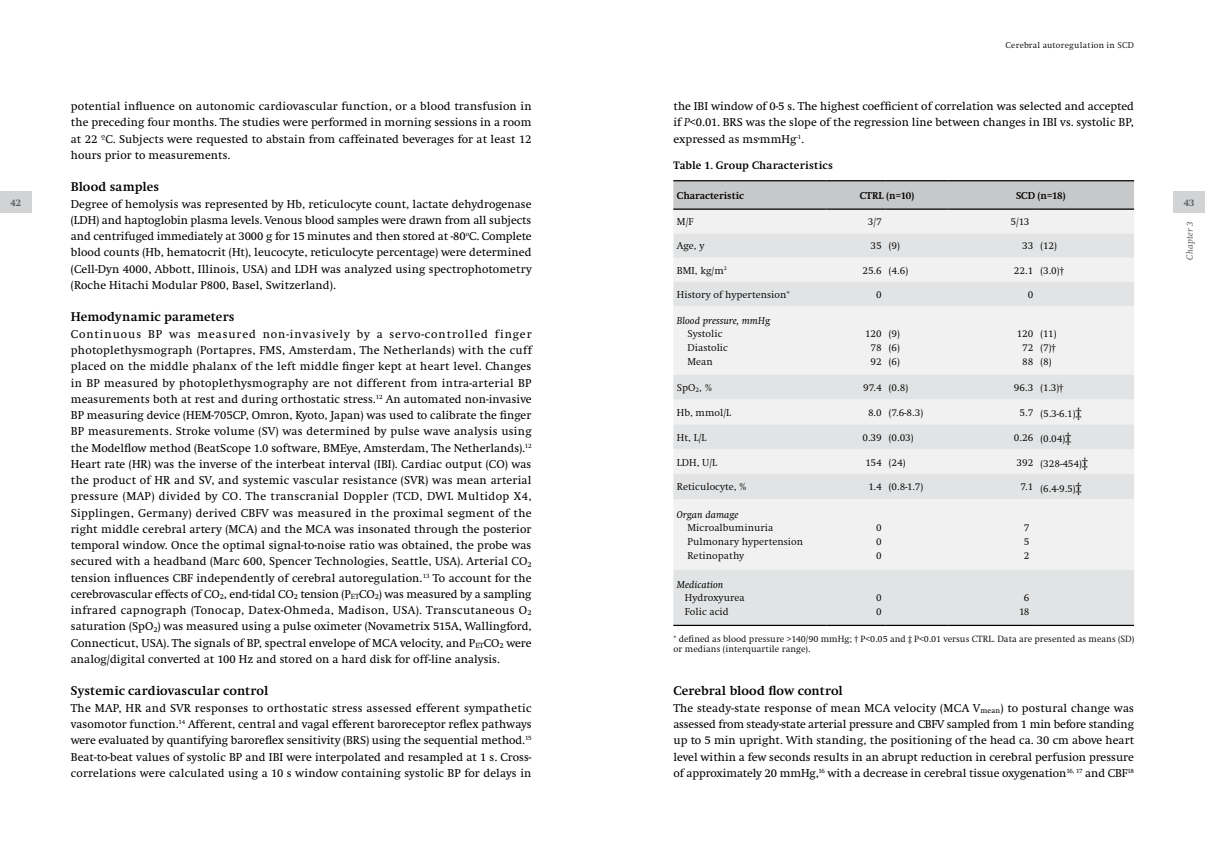
<style>
.page{position:relative;width:1205px;height:851px;background:#fff}
.page>*{position:absolute;margin:0;border:0;box-sizing:border-box;transform-origin:0 0}
.t1{font:700 13.12px "Swift";letter-spacing:.015em;color:#000}
.t2{font:11.88px/16.2px "Swift";letter-spacing:.005em;color:#000;text-align:justify}
.t3{font:700 11.25px "Swift";letter-spacing:.015em;color:#000}
.t4{font:300 10.38px/13.8px "Swift";letter-spacing:.005em;color:#000}
.t5{font:italic 10.38px "Swift";letter-spacing:.005em;color:#000}
.t6{font:700 10.38px "Swift";letter-spacing:.005em;color:#000}
.t7{font:700 10px "Swift";color:#58595b}
.t8{font:300 9.38px/10.4px "Swift";letter-spacing:.005em;color:#000}
.t9{font:italic 9.38px "Swift";letter-spacing:.04em;color:#58595b}
.t10{font:300 8.75px "Swift";letter-spacing:.03em;color:#000}
.s1{font-style:italic}
.s2{font-size:13.75px}
</style>
<div class="page">
<div style="left:0;top:191px;width:32px;height:22px;background:#d1d3d4"></div>
<div style="left:1173px;top:191px;width:32px;height:22px;background:#d1d3d4"></div>
<div style="left:674px;top:210px;width:460px;height:23px;background:#f1f1f2"></div>
<svg style="left:673px;top:233px;width:461px;height:391px;fill:#f1f1f2"></svg>
<svg style="left:673px;top:180px;width:461px;height:30px;background:#b8b9bb"></svg>
<hr style="left:1037px;top:208px;width:97px;height:2px;background:#000">
<hr style="left:673px;top:624px;width:153px;height:2px;background:#000">
<hr style="left:826px;top:624px;width:59px;height:2px;background:#000">
<hr style="left:885px;top:624px;width:62px;height:2px;background:#000">
<hr style="left:947px;top:624px;width:86px;height:2px;background:#000">
<hr style="left:1037px;top:624px;width:97px;height:2px;background:#000">
<p class="t7" style="left:11px;top:197px;width:12px">42</p>
<p class="t2" style="left:71px;top:98px;width:462px">potential influence on autonomic cardiovascular function, or a blood transfusion in the preceding four months. The studies were performed in morning sessions in a room at 22 ºC. Subjects were requested to abstain from caffeinated beverages for at least 12 hours prior to measurements.</p>
<p class="t1" style="left:71px;top:180px;width:90px">Blood samples</p>
<p class="t2" style="left:71px;top:196px;width:462px">Degree of hemolysis was represented by Hb, reticulocyte count, lactate dehydrogenase (LDH) and haptoglobin plasma levels. Venous blood samples were drawn from all subjects and centrifuged immediately at 3000 g for 15 minutes and then stored at -80<sup>o</sup>C. Complete blood counts (Hb, hematocrit (Ht), leucocyte, reticulocyte percentage) were determined (Cell-Dyn 4000, Abbott, Illinois, USA) and LDH was analyzed using spectrophotometry (Roche Hitachi Modular P800, Basel, Switzerland).</p>
<p class="t1" style="left:71px;top:310px;width:165px">Hemodynamic parameters</p>
<p class="t2" style="left:71px;top:326px;width:462px">Continuous BP was measured non-invasively by a servo-controlled finger photoplethysmograph (Portapres, FMS, Amsterdam, The Netherlands) with the cuff placed on the middle phalanx of the left middle finger kept at heart level. Changes in BP measured by photoplethysmography are not different from intra-arterial BP measurements both at rest and during orthostatic stress.<sup>12</sup> An automated non-invasive BP measuring device (HEM-705CP, Omron, Kyoto, Japan) was used to calibrate the finger BP measurements. Stroke volume (SV) was determined by pulse wave analysis using the Modelflow method (BeatScope 1.0 software, BMEye, Amsterdam, The Netherlands).<sup>12<br></sup>Heart rate (HR) was the inverse of the interbeat interval (IBI). Cardiac output (CO) was the product of HR and SV, and systemic vascular resistance (SVR) was mean arterial pressure (MAP) divided by CO. The transcranial Doppler (TCD, DWL Multidop X4, Sipplingen, Germany) derived CBFV was measured in the proximal segment of the right middle cerebral artery (MCA) and the MCA was insonated through the posterior temporal window. Once the optimal signal-to-noise ratio was obtained, the probe was secured with a headband (Marc 600, Spencer Technologies, Seattle, USA). Arterial CO<sub>2 </sub>tension influences CBF independently of cerebral autoregulation.<sup>13</sup> To account for the cerebrovascular effects of CO<sub>2</sub>, end-tidal CO<sub>2</sub> tension (P<sub>ET</sub>CO<sub>2</sub>) was measured by a sampling infrared capnograph (Tonocap, Datex-Ohmeda, Madison, USA). Transcutaneous O<sub>2 </sub>saturation (SpO<sub>2</sub>) was measured using a pulse oximeter (Novametrix 515A, Wallingford, Connecticut, USA). The signals of BP, spectral envelope of MCA velocity, and P<sub>ET</sub>CO<sub>2</sub> were analog/digital converted at 100 Hz and stored on a hard disk for off-line analysis.</p>
<p class="t1" style="left:71px;top:684px;width:199px">Systemic cardiovascular control</p>
<p class="t2" style="left:71px;top:699px;width:462px">The MAP, HR and SVR responses to orthostatic stress assessed efferent sympathetic vasomotor function.<sup>14</sup> Afferent, central and vagal efferent baroreceptor reflex pathways were evaluated by quantifying baroreflex sensitivity (BRS) using the sequential method.<sup>15<br></sup>Beat-to-beat values of systolic BP and IBI were interpolated and resampled at 1 s. Cross&shy;correlations were calculated using a 10 s window containing systolic BP for delays in</p>
<p class="t10" style="left:1005px;top:41px;width:130px">Cerebral autoregulation in SCD</p>
<p class="t2" style="left:673px;top:98px;width:462px">the IBI window of 0-5 s. The highest coefficient of correlation was selected and accepted if <span class="s1">P</span>&lt;0.01. BRS was the slope of the regression line between changes in IBI vs. systolic BP, expressed as ms·mmHg<sup>-1</sup>.</p>
<p class="t3" style="left:673px;top:159px;width:161px">Table 1. Group Characteristics</p>
<p class="t6" style="left:677px;top:190px;width:68px">Characteristic</p>
<p class="t6" style="left:860px;top:190px;width:56px">CTRL (n=10)</p>
<p class="t6" style="left:1016px;top:190px;width:51px">SCD (n=18)</p>
<p class="t4" style="left:677px;top:215px;width:18px">M/F</p>
<p class="t4" style="left:868px;top:215px;width:15px">3/7</p>
<p class="t4" style="left:1010px;top:215px;width:21px">5/13</p>
<p class="t4" style="left:677px;top:239px;width:29px">Age, y</p>
<p class="t4" style="left:870px;top:239px;width:31px">35 (9)</p>
<p class="t4" style="left:1022px;top:239px;width:36px">33 (12)</p>
<p class="t4" style="left:677px;top:263px;width:51px">BMI, kg/m<sup>2</sup></p>
<p class="t4" style="left:862px;top:263px;width:47px">25.6 (4.6)</p>
<p class="t4" style="left:1014px;top:263px;width:51px">22.1 (3.0)†</p>
<p class="t4" style="left:677px;top:288px;width:115px">History of hypertension*</p>
<p class="t4" style="left:876px;top:288px;width:7px">0</p>
<p class="t4" style="left:1027px;top:288px;width:7px">0</p>
<p class="t5" style="left:677px;top:314px;width:95px">Blood pressure, mmHg</p>
<p class="t4" style="left:687px;top:327px;width:42px">Systolic<br>Diastolic<br>Mean</p>
<p class="t4" style="left:865px;top:327px;width:18px;text-align:center">120<br>78<br>92</p>
<p class="t4" style="left:889px;top:327px;width:13px;text-align:justify">(9) (6) (6)</p>
<p class="t4" style="left:1017px;top:327px;width:18px;text-align:center">120<br>72<br>88</p>
<p class="t4" style="left:1040px;top:327px;width:17px;text-align:justify">(11) (7)† (8)</p>
<p class="t4" style="left:677px;top:381px;width:37px">SpO<sub>2</sub>, %</p>
<p class="t4" style="left:863px;top:381px;width:46px">97.4 (0.8)</p>
<p class="t4" style="left:1014px;top:381px;width:51px">96.3 (1.3)†</p>
<p class="t4" style="left:677px;top:405px;width:56px">Hb, mmol/L</p>
<p class="t4" style="left:868px;top:405px;width:57px">8.0 (7.6-8.3)</p>
<p class="t4" style="left:1019px;top:407px;width:63px">5.7 (5.3-6.1)<span class="s2">‡</span></p>
<p class="t4" style="left:677px;top:430px;width:31px">Ht, L/L</p>
<p class="t4" style="left:862px;top:430px;width:53px">0.39 (0.03)</p>
<p class="t4" style="left:1014px;top:432px;width:58px">0.26 (0.04)<span class="s2">‡</span></p>
<p class="t4" style="left:677px;top:455px;width:42px">LDH, U/L</p>
<p class="t4" style="left:865px;top:455px;width:42px">154 (24)</p>
<p class="t4" style="left:1016px;top:456px;width:73px">392 (328-454)<span class="s2">‡</span></p>
<p class="t4" style="left:677px;top:480px;width:71px">Reticulocyte, %</p>
<p class="t4" style="left:868px;top:480px;width:56px">1.4 (0.8-1.7)</p>
<p class="t4" style="left:1020px;top:481px;width:62px">7.1 (6.4-9.5)<span class="s2">‡</span></p>
<p class="t5" style="left:677px;top:508px;width:63px">Organ damage</p>
<p class="t4" style="left:687px;top:521px;width:117px">Microalbuminuria<br>Pulmonary hypertension<br>Retinopathy</p>
<p class="t4" style="left:876px;top:521px;width:7px;text-align:justify">0<br>0<br>0</p>
<p class="t4" style="left:1024px;top:521px;width:7px;text-align:justify">7<br>5<br>2</p>
<p class="t5" style="left:677px;top:578px;width:48px">Medication</p>
<p class="t4" style="left:685px;top:591px;width:61px">Hydroxyurea<br>Folic acid</p>
<p class="t4" style="left:876px;top:591px;width:7px">0<br>0</p>
<p class="t4" style="left:1019px;top:591px;width:12px;text-align:center">6<br>18</p>
<p class="t8" style="left:673px;top:633px;width:462px">* defined as blood pressure &gt;140/90 mmHg; † P&lt;0.05 and ‡ P&lt;0.01 versus CTRL. Data are presented as means (SD) or medians (interquartile range).</p>
<p class="t1" style="left:673px;top:684px;width:171px">Cerebral blood flow control</p>
<p class="t2" style="left:673px;top:699px;width:462px">The steady-state response of mean MCA velocity (MCA V<sub>mean</sub>) to postural change was assessed from steady-state arterial pressure and CBFV sampled from 1 min before standing up to 5 min upright. With standing, the positioning of the head ca. 30 cm above heart level within a few seconds results in an abrupt reduction in cerebral perfusion pressure of approximately 20 mmHg,<sup>16</sup> with a decrease in cerebral tissue oxygenation<sup>16,</sup> <sup>17</sup> and CBF<sup>18</sup></p>
<p class="t7" style="left:1184px;top:197px;width:12px">43</p>
<p class="t9" style="left:1184px;top:260px;width:40px;rotate:-90deg">Chapter 3</p>
</div>
